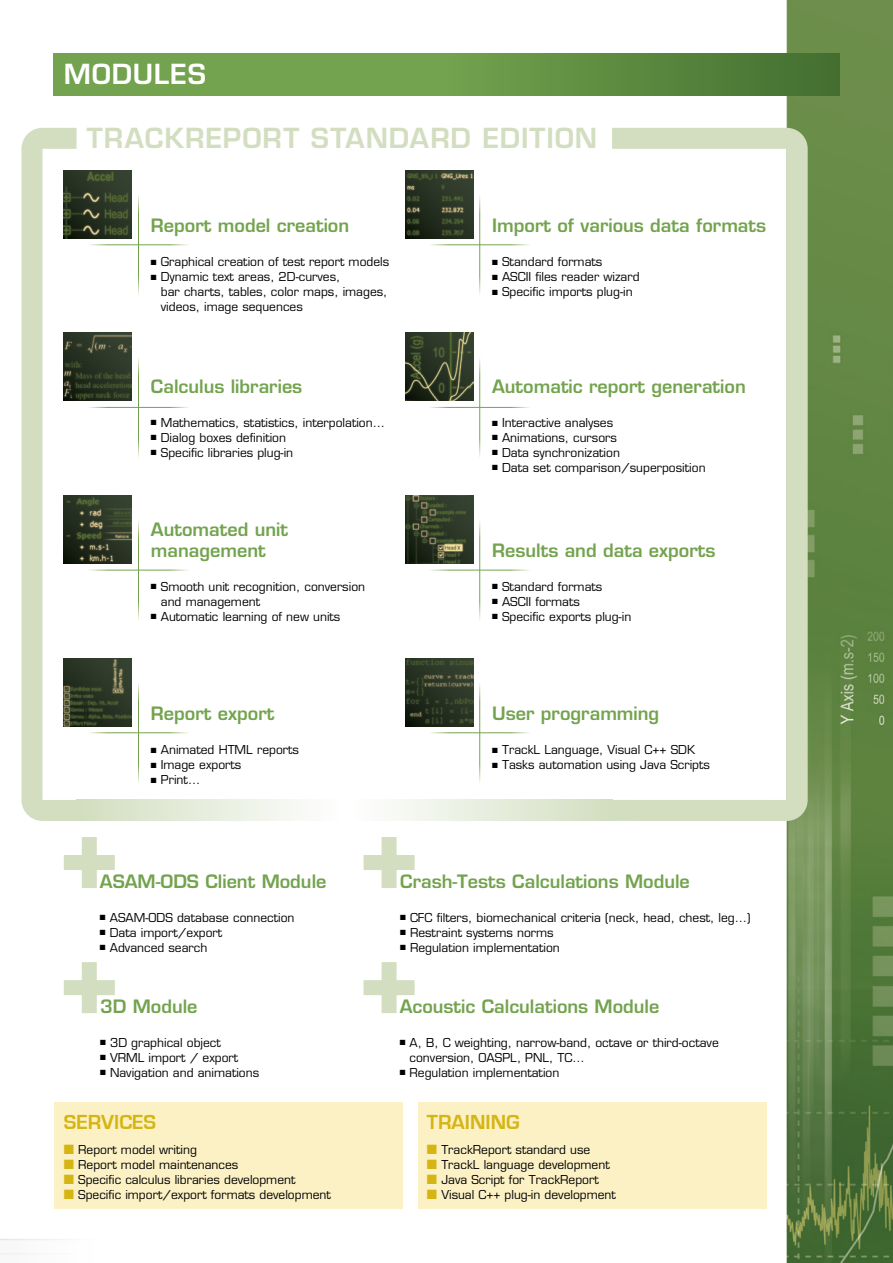
<style>
.page{position:relative;width:893px;height:1263px;background:#fff}
.page>*{position:absolute;margin:0;border:0;box-sizing:border-box;transform-origin:0 0}
.t1{font:600 27px "Eurostile";letter-spacing:.03em;color:#d2debf}
.t2{font:600 27px "Eurostile";letter-spacing:.03em;color:#fff}
.t3{font:700 21px "Eurostile";color:#d5b514}
.t4{font:600 18px/21px "Eurostile";color:#73a34e}
.t5{font:12px/15px "Eurostile";color:#000}
.s1{color:#d5b514}
</style>
<div class="page">
<img style="left:787px;top:0;width:106px;height:1263px">
<div style="left:53px;top:53px;width:787px;height:43px;background:linear-gradient(to right,#7fb056,#4e7b37)"></div>
<img style="left:98px;top:170px;width:34px;height:68px">
<div style="left:382px;top:837px;width:15px;height:51px;background:#d2debf"></div>
<div style="left:364px;top:855px;width:51px;height:15px;background:#d2debf"></div>
<div style="left:82px;top:837px;width:15px;height:51px;background:#d2debf"></div>
<div style="left:64px;top:855px;width:51px;height:15px;background:#d2debf"></div>
<div style="left:82px;top:962px;width:15px;height:51px;background:#d2debf"></div>
<div style="left:64px;top:980px;width:51px;height:15px;background:#d2debf"></div>
<div style="left:382px;top:962px;width:15px;height:51px;background:#d2debf"></div>
<div style="left:364px;top:980px;width:51px;height:15px;background:#d2debf"></div>
<img style="left:405px;top:170px;width:68px;height:68px">
<img style="left:405px;top:333px;width:68px;height:68px">
<img style="left:98px;top:495px;width:34px;height:68px">
<img style="left:405px;top:495px;width:68px;height:68px">
<img style="left:98px;top:658px;width:34px;height:68px">
<img style="left:405px;top:658px;width:68px;height:68px">
<svg style="left:21px;top:127px;width:77px;height:694px"></svg>
<svg style="left:591px;top:117px;width:235px;height:714px"></svg>
<svg style="left:77px;top:800px;width:535px;height:21px"></svg>
<hr style="left:87px;top:407px;width:103px;height:1px;background:#fff">
<img style="left:64px;top:333px;width:68px;height:68px">
<div style="left:54px;top:1103px;width:349px;height:106px;background:#fcf1c5"></div>
<div style="left:418px;top:1103px;width:348px;height:106px;background:#fcf1c5"></div>
<h1 class="t2" style="left:64px;top:57px;width:144px">MODULES</h1>
<h1 class="t1" style="left:87px;top:122px;width:512px">TRACKREPORT STANDARD EDITION</h1>
<h3 class="t4" style="left:151px;top:215px;width:200px">Report model creation</h3>
<p class="t5" style="left:151px;top:254px;width:240px">■ Graphical creation of test report models</p>
<p class="t5" style="left:161px;top:269px;width:228px;text-indent:-10px">■ Dynamic text areas, 2D-curves,<br>bar charts, tables, color maps, images, videos, image sequences</p>
<h3 class="t4" style="left:151px;top:376px;width:153px">Calculus libraries</h3>
<p class="t5" style="left:151px;top:415px;width:235px">■ Mathematics, statistics, interpolation…</p>
<p class="t5" style="left:151px;top:430px;width:137px">■ Dialog boxes definition</p>
<p class="t5" style="left:151px;top:445px;width:144px">■ Specific libraries plug-in</p>
<h3 class="t4" style="left:151px;top:519px;width:139px">Automated unit management</h3>
<p class="t5" style="left:161px;top:579px;width:206px;text-indent:-10px">■ Smooth unit recognition, conversion and management</p>
<p class="t5" style="left:151px;top:609px;width:191px">■ Automatic learning of new units</p>
<h3 class="t4" style="left:151px;top:703px;width:125px">Report export</h3>
<p class="t5" style="left:151px;top:742px;width:150px">■ Animated HTML reports</p>
<p class="t5" style="left:151px;top:757px;width:92px">■ Image exports</p>
<p class="t5" style="left:151px;top:772px;width:51px">■ Print…</p>
<h3 class="t4" style="left:492px;top:215px;width:276px">Import of various data formats</h3>
<p class="t5" style="left:492px;top:254px;width:112px">■ Standard formats</p>
<p class="t5" style="left:492px;top:269px;width:149px">■ ASCII files reader wizard</p>
<p class="t5" style="left:492px;top:284px;width:142px">■ Specific imports plug-in</p>
<h3 class="t4" style="left:492px;top:376px;width:255px">Automatic report generation</h3>
<p class="t5" style="left:492px;top:415px;width:122px">■ Interactive analyses</p>
<p class="t5" style="left:492px;top:430px;width:126px">■ Animations, cursors</p>
<p class="t5" style="left:492px;top:445px;width:129px">■ Data synchronization</p>
<p class="t5" style="left:492px;top:460px;width:215px">■ Data set comparison/superposition</p>
<h3 class="t4" style="left:492px;top:540px;width:225px">Results and data exports</h3>
<p class="t5" style="left:492px;top:579px;width:112px">■ Standard formats</p>
<p class="t5" style="left:492px;top:594px;width:89px">■ ASCII formats</p>
<p class="t5" style="left:492px;top:609px;width:141px">■ Specific exports plug-in</p>
<h3 class="t4" style="left:492px;top:703px;width:169px">User programming</h3>
<p class="t5" style="left:492px;top:742px;width:204px">■ TrackL Language, Visual C++ SDK</p>
<p class="t5" style="left:492px;top:757px;width:219px">■ Tasks automation using Java Scripts</p>
<h3 class="t4" style="left:100px;top:871px;width:228px">ASAM-ODS Client Module</h3>
<p class="t5" style="left:100px;top:910px;width:196px">■ ASAM-ODS database connection</p>
<p class="t5" style="left:100px;top:925px;width:124px">■ Data import/export</p>
<p class="t5" style="left:100px;top:940px;width:109px">■ Advanced search</p>
<h3 class="t4" style="left:100px;top:996px;width:99px">3D Module</h3>
<p class="t5" style="left:100px;top:1035px;width:122px">■ 3D graphical object</p>
<p class="t5" style="left:100px;top:1050px;width:140px">■ VRML import / export</p>
<p class="t5" style="left:100px;top:1065px;width:161px">■ Navigation and animations</p>
<h2 class="t3" style="left:64px;top:1110px;width:94px">SERVICES</h2>
<p class="t5" style="left:64px;top:1142px;width:135px"><span class="s1">■</span> Report model writing</p>
<p class="t5" style="left:64px;top:1157px;width:176px"><span class="s1">■</span> Report model maintenances</p>
<p class="t5" style="left:64px;top:1172px;width:233px"><span class="s1">■</span> Specific calculus libraries development</p>
<p class="t5" style="left:64px;top:1187px;width:269px"><span class="s1">■</span> Specific import/export formats development</p>
<h3 class="t4" style="left:400px;top:871px;width:291px">Crash-Tests Calculations Module</h3>
<p class="t5" style="left:400px;top:910px;width:352px">■ CFC filters, biomechanical criteria (neck, head, chest, leg…)</p>
<p class="t5" style="left:400px;top:925px;width:155px">■ Restraint systems norms</p>
<p class="t5" style="left:400px;top:940px;width:161px">■ Regulation implementation</p>
<h3 class="t4" style="left:400px;top:996px;width:261px">Acoustic Calculations Module</h3>
<p class="t5" style="left:410px;top:1035px;width:311px;text-indent:-10px">■ A, B, C weighting, narrow-band, octave or third-octave conversion, OASPL, PNL, TC…</p>
<p class="t5" style="left:400px;top:1065px;width:161px">■ Regulation implementation</p>
<h2 class="t3" style="left:427px;top:1110px;width:94px">TRAINING</h2>
<p class="t5" style="left:427px;top:1142px;width:165px"><span class="s1">■</span> TrackReport standard use</p>
<p class="t5" style="left:427px;top:1157px;width:184px"><span class="s1">■</span> TrackL language development</p>
<p class="t5" style="left:427px;top:1172px;width:173px"><span class="s1">■</span> Java Script for TrackReport</p>
<p class="t5" style="left:427px;top:1187px;width:191px"><span class="s1">■</span> Visual C++ plug-in development</p>
</div>
